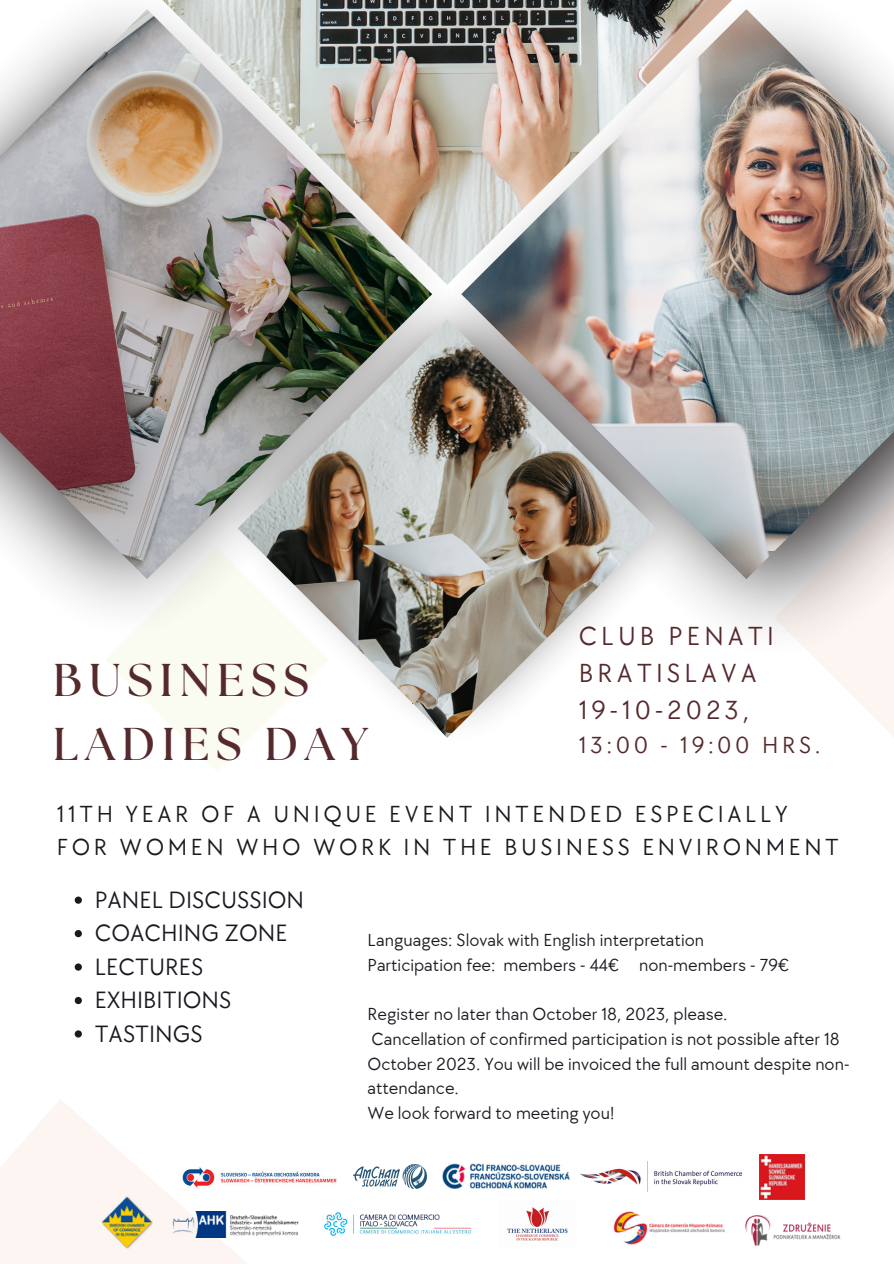
<style>
.page{position:relative;width:894px;height:1264px;background:#fff}
.page>*{position:absolute;margin:0;border:0;box-sizing:border-box;transform-origin:0 0}
.t1{font:700 45.9px "The Seasons";letter-spacing:.15em;color:#56292d}
.t2{font:27px/37.2px "TT Chocolates";letter-spacing:.15em;color:#56292d}
.t3{font:24.45px "TT Chocolates";color:#1b1820}
.t4{font:24px "TT Chocolates";letter-spacing:.15em;color:#1b1820}
.t5{font:24px "TT Chocolates";letter-spacing:.15em;color:#56292d}
.t6{font:18px/24.8px "TT Chocolates";color:#1b1820}
</style>
<div class="page">
<img style="left:162px;top:0;width:570px;height:285px">
<img style="left:0;top:9px;width:432px;height:570px">
<img style="left:461px;top:9px;width:432px;height:570px">
<img style="left:238px;top:319px;width:418px;height:418px">
<svg style="left:105px;top:547px;width:224px;height:224px;fill:#fafbf1"></svg>
<svg style="left:773px;top:428px;width:120px;height:308px"></svg>
<svg style="left:0;top:1099px;width:246px;height:164px"></svg>
<img style="left:170px;top:1211px;width:129px;height:25px">
<img style="left:174px;top:1157px;width:163px;height:39px">
<img style="left:353px;top:1164px;width:73px;height:24px">
<img style="left:759px;top:1154px;width:45px;height:45px">
<img style="left:324px;top:1212px;width:148px;height:25px">
<img style="left:443px;top:1163px;width:126px;height:25px">
<img style="left:507px;top:1207px;width:61px;height:34px">
<svg style="left:75px;top:896px;width:7px;height:7px"></svg>
<svg style="left:75px;top:930px;width:7px;height:7px"></svg>
<svg style="left:75px;top:963px;width:7px;height:7px"></svg>
<svg style="left:75px;top:997px;width:7px;height:7px"></svg>
<svg style="left:75px;top:1030px;width:7px;height:7px"></svg>
<img style="left:580px;top:1161px;width:161px;height:30px">
<img style="left:613px;top:1211px;width:112px;height:33px">
<img style="left:100px;top:1195px;width:53px;height:53px">
<img style="left:745px;top:1215px;width:96px;height:31px">
<p class="t1" style="left:53px;top:659px;width:257px">BUSINESS</p>
<p class="t1" style="left:53px;top:723px;width:316px">LADIES DAY</p>
<p class="t2" style="left:578px;top:618px;width:197px">CLUB PENATI<br>BRATISLAVA</p>
<p class="t2" style="left:578px;top:692px;width:172px">19-10-2023,</p>
<p class="t5" style="left:578px;top:731px;width:243px">13:00 - 19:00 HRS.</p>
<p class="t4" style="left:57px;top:800px;width:732px">11TH YEAR OF A UNIQUE EVENT INTENDED ESPECIALLY</p>
<p class="t4" style="left:57px;top:833px;width:783px">FOR WOMEN WHO WORK IN THE BUSINESS ENVIRONMENT</p>
<p class="t3" style="left:95px;top:885px;width:211px">PANEL DISCUSSION</p>
<p class="t3" style="left:95px;top:919px;width:194px">COACHING ZONE</p>
<p class="t3" style="left:95px;top:952px;width:110px">LECTURES</p>
<p class="t3" style="left:95px;top:986px;width:138px">EXHIBITIONS</p>
<p class="t3" style="left:95px;top:1019px;width:109px">TASTINGS</p>
<p class="t6" style="left:367px;top:927px;width:338px">Languages: Slovak with English interpretation</p>
<p class="t6" style="left:367px;top:952px;width:423px">Participation fee: members - 44€ non-members - 79€</p>
<p class="t6" style="left:367px;top:1002px;width:361px">Register no later than October 18, 2023, please.</p>
<p class="t6" style="left:367px;top:1027px;width:483px">Cancellation of confirmed participation is not possible after 18<br>October 2023. You will be invoiced the full amount despite non&shy;attendance.</p>
<p class="t6" style="left:367px;top:1101px;width:248px">We look forward to meeting you!</p>
</div>
